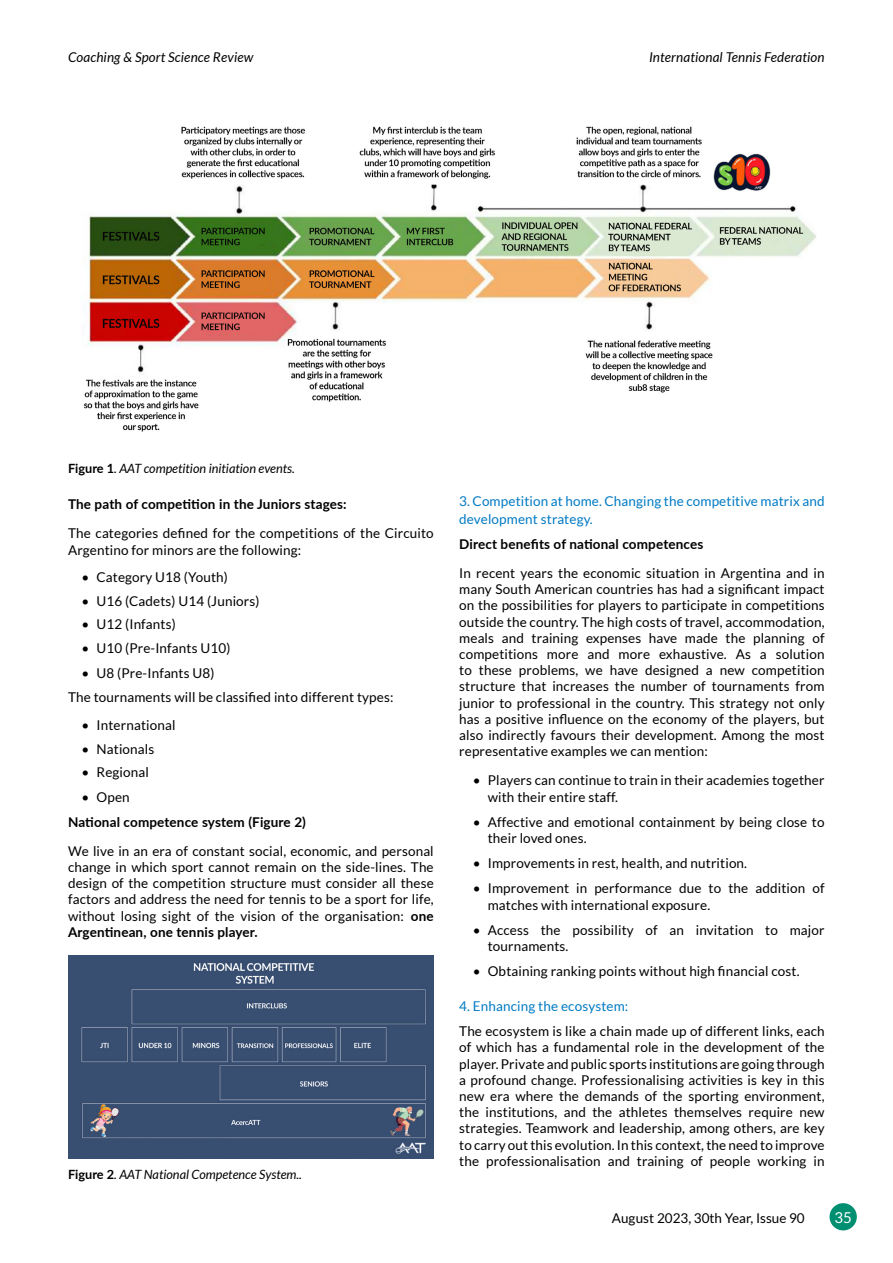
<style>
.page{position:relative;width:893px;height:1263px;background:#fff}
.page>*{position:absolute;margin:0;border:0;box-sizing:border-box;transform-origin:0 0}
.t1{font:15px "Lato";color:#fff}
.t2{font:13.5px/16.2px "Lato";letter-spacing:.01em;color:#000}
.t3{font:700 13.5px "Lato";letter-spacing:.01em;color:#000}
.t4{font:13.5px/18px "Lato";letter-spacing:.01em;color:#007ac3}
.t5{font:italic 13.5px "Lato";letter-spacing:.01em;color:#000}
.t6{font:italic 12.75px "Lato";color:#000}
.s1{font-weight:700;font-style:normal}
.s2{font-weight:700}
</style>
<div class="page">
<div style="left:829px;top:1203px;width:28px;height:27px;background:#008f70;border-radius:50%"></div>
<img style="left:83px;top:126px;width:734px;height:306px">
<img style="left:68px;top:956px;width:365px;height:203px">
<p class="t5" style="left:68px;top:50px;width:187px">Coaching &amp; Sport Science Review</p>
<p class="t5" style="left:649px;top:50px;width:177px">International Tennis Federation</p>
<p class="t6" style="left:68px;top:461px;width:228px"><span class="s1">Figure 1</span>. AAT competition initiation events.</p>
<p class="t3" style="left:68px;top:495px;width:280px">The path of competition in the Juniors stages:</p>
<p class="t2" style="left:68px;top:525px;width:367px">The categories defined for the competitions of the Circuito<br>Argentino for minors are the following:</p>
<p class="t2" style="left:82px;top:569px;width:148px">• Category U18 (Youth)</p>
<p class="t2" style="left:82px;top:593px;width:180px">• U16 (Cadets) U14 (Juniors)</p>
<p class="t2" style="left:82px;top:616px;width:96px">• U12 (Infants)</p>
<p class="t2" style="left:82px;top:640px;width:150px">• U10 (Pre-Infants U10)</p>
<p class="t2" style="left:68px;top:660px;width:327px;line-height:24.8px;text-indent:14px">• U8 (Pre-Infants U8)<br>The tournaments will be classified into different types:</p>
<p class="t2" style="left:82px;top:717px;width:95px">• International</p>
<p class="t2" style="left:82px;top:740px;width:74px">• Nationals</p>
<p class="t2" style="left:82px;top:764px;width:69px">• Regional</p>
<p class="t2" style="left:82px;top:789px;width:50px">• Open</p>
<p class="t3" style="left:68px;top:812px;width:239px">National competence system (Figure 2)</p>
<p class="t2" style="left:68px;top:843px;width:367px;text-align:justify">We live in an era of constant social, economic, and personal change in which sport cannot remain on the side-lines. The design of the competition structure must consider all these factors and address the need for tennis to be a sport for life, without losing sight of the vision of the organisation: <span class="s2">one Argentinean, one tennis player.</span></p>
<p class="t6" style="left:68px;top:1167px;width:235px"><span class="s1">Figure 2</span>. AAT National Competence System..</p>
<p class="t4" style="left:459px;top:492px;width:367px">3. Competition at home. Changing the competitive matrix and development strategy.</p>
<p class="t3" style="left:459px;top:534px;width:246px">Direct benefits of national competences</p>
<p class="t2" style="left:459px;top:565px;width:367px;text-align:justify">In recent years the economic situation in Argentina and in many South American countries has had a significant impact on the possibilities for players to participate in competitions outside the country. The high costs of travel, accommodation, meals and training expenses have made the planning of competitions more and more exhaustive. As a solution to these problems, we have designed a new competition structure that increases the number of tournaments from junior to professional in the country. This strategy not only has a positive influence on the economy of the players, but also indirectly favours their development. Among the most representative examples we can mention:</p>
<p class="t2" style="left:488px;top:772px;width:338px;text-indent:-15px">• Players can continue to train in their academies together with their entire staff.</p>
<p class="t2" style="left:488px;top:814px;width:338px;text-indent:-15px">• Affective and emotional containment by being close to their loved ones.</p>
<p class="t2" style="left:473px;top:855px;width:276px">• Improvements in rest, health, and nutrition.</p>
<p class="t2" style="left:488px;top:880px;width:338px;text-indent:-15px">• Improvement in performance due to the addition of matches with international exposure.</p>
<p class="t2" style="left:488px;top:922px;width:338px;text-indent:-15px">• Access the possibility of an invitation to major tournaments.</p>
<p class="t2" style="left:473px;top:963px;width:328px">• Obtaining ranking points without high financial cost.</p>
<p class="t4" style="left:459px;top:997px;width:171px">4. Enhancing the ecosystem:</p>
<p class="t2" style="left:459px;top:1023px;width:367px;text-align:justify">The ecosystem is like a chain made up of different links, each of which has a fundamental role in the development of the player. Private and public sports institutions are going through a profound change. Professionalising activities is key in this new era where the demands of the sporting environment, the institutions, and the athletes themselves require new strategies. Teamwork and leadership, among others, are key to carry out this evolution. In this context, the need to improve the professionalisation and training of people working in</p>
<p class="t2" style="left:612px;top:1209px;width:195px">August 2023, 30th Year, Issue 90</p>
<p class="t1" style="left:834px;top:1209px;width:19px">35</p>
</div>
